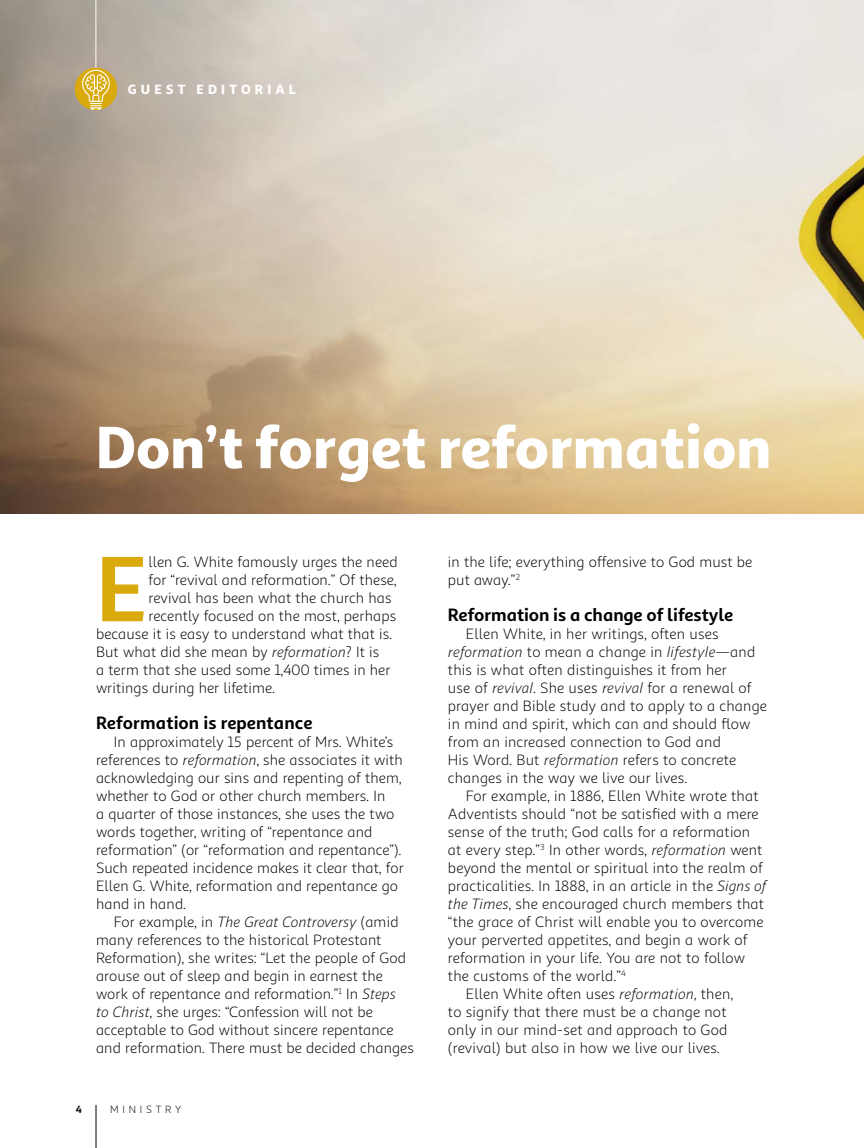
<style>
.page{position:relative;width:864px;height:1148px;background:#fff}
.page>*{position:absolute;margin:0;border:0;box-sizing:border-box;transform-origin:0 0}
.t1{font:700 93.3px "Sana Sans Alt";color:#daaa0c}
.t2{font:900 60px "Sana Sans Alt";letter-spacing:-.01em;color:#fff}
.t3{font:700 18px "Sana Sans Alt";color:#000}
.t4{font:15px/18px "Sana Sans Alt";letter-spacing:.01em;color:#000}
.t5{font:900 13.5px "Sana Sans Alt";letter-spacing:.3em;color:#fff}
.t6{font:10.5px "Sana Sans Alt";letter-spacing:.36em;color:#000}
.t7{font:700 10.5px "Sana Sans Alt";color:#000}
.s1{font-style:italic}
</style>
<div class="page">
<hr style="left:96px;top:1104px;width:1px;height:44px;background:#000">
<img style="left:0;top:0;width:864px;height:513px">
<hr style="left:96px;top:0;width:1px;height:84px;background:#fff">
<div style="left:75px;top:68px;width:42px;height:42px;background:#daaa0c;border-radius:50%"></div>
<svg style="left:82px;top:70px;width:28px;height:40px"></svg>
<p class="t5" style="left:128px;top:80px;width:170px">GUEST EDITORIAL</p>
<h2 class="t2" style="left:96px;top:409px;width:678px">Don’t forget reformation</h2>
<h1 class="t1" style="left:96px;top:530px;width:53px">E</h1>
<p class="t4" style="left:149px;top:553px;width:251px">llen G. White famously urges the need</p>
<p class="t4" style="left:149px;top:571px;width:250px">for “revival and reformation.” Of these,</p>
<p class="t4" style="left:149px;top:589px;width:245px">revival has been what the church has</p>
<p class="t4" style="left:149px;top:607px;width:249px">recently focused on the most, perhaps</p>
<p class="t4" style="left:96px;top:625px;width:297px">because it is easy to understand what that is.</p>
<p class="t4" style="left:96px;top:643px;width:285px">But what did she mean by <span class="s1">reformation</span>? It is</p>
<p class="t4" style="left:96px;top:661px;width:296px">a term that she used some 1,400 times in her</p>
<p class="t4" style="left:96px;top:679px;width:180px">writings during her lifetime.</p>
<p class="t3" style="left:96px;top:711px;width:218px">Reformation is repentance</p>
<p class="t4" style="left:96px;top:733px;width:309px;text-indent:18px">In approximately 15 percent of Mrs. White’s references to <span class="s1">reformation</span>, she associates it with acknowledging our sins and repenting of them, whether to God or other church members. In<br>a quarter of those instances, she uses the two words together, writing of “repentance and reformation” (or “reformation and repentance”).<br>Such repeated incidence makes it clear that, for Ellen G. White, reformation and repentance go hand in hand.</p>
<p class="t4" style="left:96px;top:913px;width:319px;text-indent:18px">For example, in <span class="s1">The Great Controversy</span> (amid many references to the historical Protestant Reformation), she writes: “Let the people of God arouse out of sleep and begin in earnest the work of repentance and reformation.”<sup>1</sup> In <span class="s1">Steps<br>to Christ</span>, she urges: “Confession will not be acceptable to God without sincere repentance and reformation. There must be decided changes</p>
<p class="t7" style="left:76px;top:1102px;width:8px">4</p>
<p class="t6" style="left:110px;top:1102px;width:72px">MINISTRY</p>
<p class="t4" style="left:448px;top:553px;width:306px">in the life; everything offensive to God must be put away.”<sup>2</sup></p>
<p class="t3" style="left:448px;top:603px;width:287px">Reformation is a change of lifestyle</p>
<p class="t4" style="left:448px;top:625px;width:320px;text-indent:18px">Ellen White, in her writings, often uses <span class="s1">reformation</span> to mean a change in <span class="s1">lifestyle</span>—and this is what often distinguishes it from her<br>use of <span class="s1">revival</span>. She uses <span class="s1">revival</span> for a renewal of prayer and Bible study and to apply to a change in mind and spirit, which can and should flow from an increased connection to God and<br>His Word. But <span class="s1">reformation</span> refers to concrete changes in the way we live our lives.</p>
<p class="t4" style="left:466px;top:787px;width:294px">For example, in 1886, Ellen White wrote that</p>
<p class="t4" style="left:448px;top:805px;width:312px">Adventists should “not be satisfied with a mere</p>
<p class="t4" style="left:448px;top:823px;width:304px">sense of the truth; God calls for a reformation</p>
<p class="t4" style="left:448px;top:841px;width:316px">at every step.”<sup>3</sup> In other words, <span class="s1">reformation</span> went</p>
<p class="t4" style="left:448px;top:859px;width:317px">beyond the mental or spiritual into the realm of</p>
<p class="t4" style="left:448px;top:877px;width:320px">practicalities. In 1888, in an article in the <span class="s1">Signs of</span></p>
<p class="t4" style="left:448px;top:895px;width:318px"><span class="s1">the Times</span>, she encouraged church members that</p>
<p class="t4" style="left:448px;top:913px;width:317px">“the grace of Christ will enable you to overcome</p>
<p class="t4" style="left:448px;top:931px;width:301px">your perverted appetites, and begin a work of</p>
<p class="t4" style="left:448px;top:949px;width:299px">reformation in your life. You are not to follow</p>
<p class="t4" style="left:448px;top:967px;width:180px">the customs of the world.”<sup>4</sup></p>
<p class="t4" style="left:466px;top:985px;width:269px">Ellen White often uses <span class="s1">reformation</span>, then,</p>
<p class="t4" style="left:448px;top:1003px;width:280px">to signify that there must be a change not</p>
<p class="t4" style="left:448px;top:1021px;width:281px">only in our mind-set and approach to God</p>
<p class="t4" style="left:448px;top:1039px;width:273px">(revival) but also in how we live our lives.</p>
</div>
